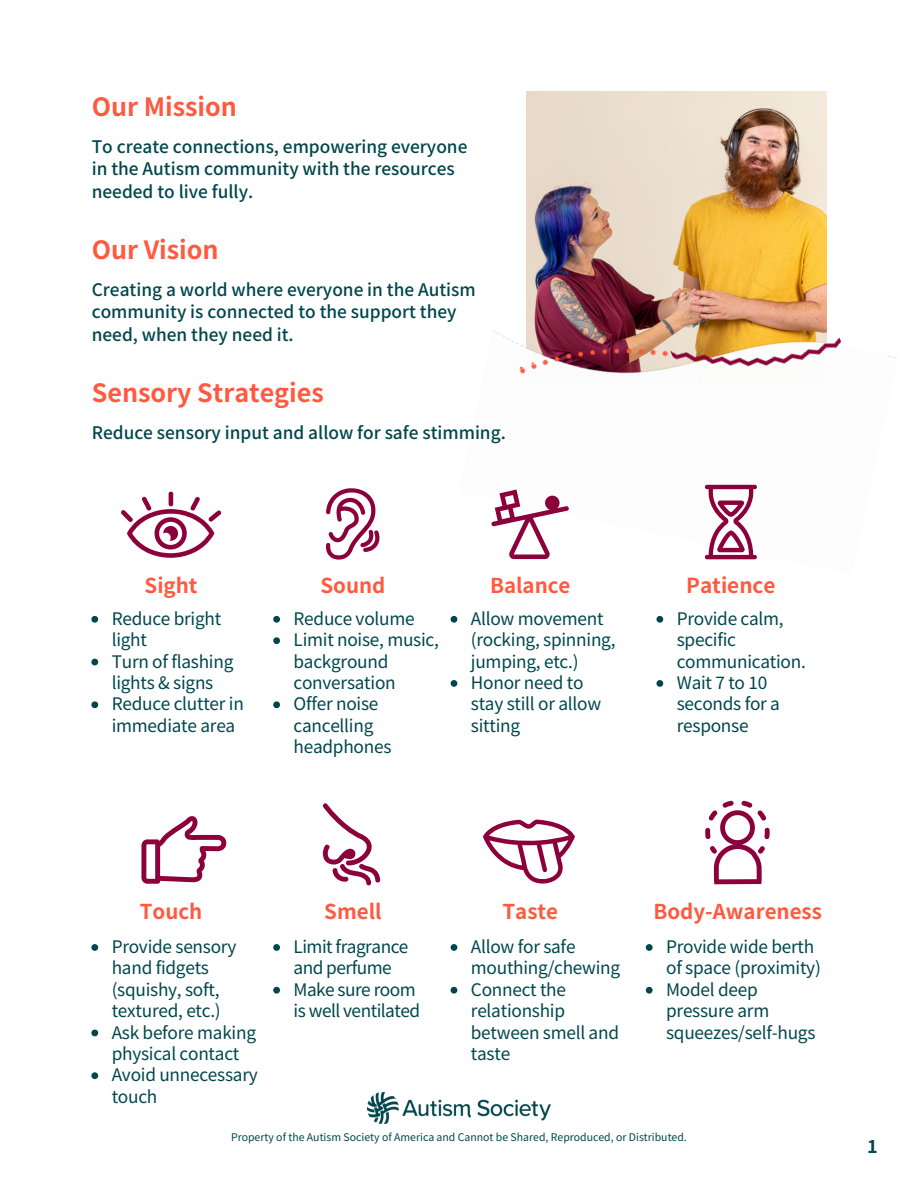
<style>
.page{position:relative;width:918px;height:1188px;background:#fff}
.page>*{position:absolute;margin:0;border:0;box-sizing:border-box;transform-origin:0 0}
.t1{font:700 25.05px "Noto Sans JP";color:#ff5a3f}
.t2{font:700 20.7px "Noto Sans JP";color:#ff5a3f}
.t3{font:700 20.55px "Noto Sans JP";color:#ff5a3f}
.t4{font:700 18px "Noto Sans JP";color:#00464d}
.t5{font:17.25px/21.3px "Noto Sans JP";letter-spacing:-.015em;color:#00464d}
.t6{font:500 17.25px/22.5px "Noto Sans JP";color:#00464d}
.t7{font:10.5px "Noto Sans JP";color:#00464d}
</style>
<div class="page">
<img style="left:526px;top:92px;width:301px;height:183px">
<img style="left:493px;top:275px;width:404px;height:285px">
<svg style="left:121px;top:492px;width:100px;height:66px"></svg>
<svg style="left:326px;top:488px;width:54px;height:72px"></svg>
<svg style="left:491px;top:490px;width:78px;height:69px"></svg>
<svg style="left:141px;top:816px;width:85px;height:68px"></svg>
<svg style="left:323px;top:803px;width:57px;height:82px"></svg>
<svg style="left:483px;top:819px;width:92px;height:65px"></svg>
<svg style="left:705px;top:801px;width:65px;height:83px"></svg>
<svg style="left:273px;top:616px;width:7px;height:7px"></svg>
<svg style="left:273px;top:637px;width:7px;height:7px"></svg>
<svg style="left:273px;top:701px;width:7px;height:7px"></svg>
<svg style="left:273px;top:944px;width:7px;height:7px"></svg>
<svg style="left:273px;top:987px;width:7px;height:7px"></svg>
<svg style="left:451px;top:616px;width:6px;height:7px"></svg>
<svg style="left:451px;top:680px;width:6px;height:7px"></svg>
<svg style="left:451px;top:944px;width:6px;height:7px"></svg>
<svg style="left:451px;top:987px;width:6px;height:7px"></svg>
<svg style="left:646px;top:944px;width:7px;height:7px"></svg>
<svg style="left:646px;top:987px;width:7px;height:7px"></svg>
<svg style="left:91px;top:616px;width:7px;height:7px"></svg>
<svg style="left:91px;top:659px;width:7px;height:6px"></svg>
<svg style="left:91px;top:701px;width:7px;height:7px"></svg>
<svg style="left:91px;top:944px;width:7px;height:7px"></svg>
<svg style="left:91px;top:1030px;width:7px;height:6px"></svg>
<svg style="left:91px;top:1072px;width:7px;height:7px"></svg>
<svg style="left:656px;top:616px;width:7px;height:7px"></svg>
<svg style="left:656px;top:680px;width:7px;height:7px"></svg>
<svg style="left:705px;top:485px;width:52px;height:74px"></svg>
<img style="left:514px;top:312px;width:185px;height:170px">
<img style="left:654px;top:250px;width:188px;height:158px">
<img style="left:367px;top:1092px;width:184px;height:32px">
<p class="t1" style="left:92px;top:87px;width:147px">Our Mission</p>
<p class="t6" style="left:92px;top:134px;width:377px">To create connections, empowering everyone in the Autism community with the resources needed to live fully.</p>
<p class="t1" style="left:92px;top:230px;width:128px">Our Vision</p>
<p class="t6" style="left:92px;top:277px;width:385px">Creating a world where everyone in the Autism community is connected to the support they need, when they need it.</p>
<p class="t1" style="left:92px;top:373px;width:234px">Sensory Strategies</p>
<p class="t6" style="left:92px;top:420px;width:416px">Reduce sensory input and allow for safe stimming.</p>
<p class="t3" style="left:145px;top:569px;width:54px">Sight</p>
<p class="t3" style="left:320px;top:569px;width:66px">Sound</p>
<p class="t3" style="left:490px;top:569px;width:82px">Balance</p>
<p class="t5" style="left:112px;top:607px;width:111px">Reduce bright light</p>
<p class="t5" style="left:112px;top:650px;width:123px">Turn of flashing lights &amp; signs</p>
<p class="t5" style="left:112px;top:692px;width:134px">Reduce clutter in immediate area</p>
<p class="t5" style="left:294px;top:607px;width:123px">Reduce volume</p>
<p class="t5" style="left:294px;top:628px;width:147px">Limit noise, music, background conversation</p>
<p class="t5" style="left:294px;top:692px;width:99px">Offer noise cancelling headphones</p>
<p class="t5" style="left:471px;top:607px;width:146px">Allow movement (rocking, spinning, jumping, etc.)</p>
<p class="t5" style="left:471px;top:671px;width:132px">Honor need to stay still or allow sitting</p>
<p class="t2" style="left:686px;top:569px;width:91px">Patience</p>
<p class="t5" style="left:677px;top:607px;width:131px">Provide calm, specific communication.</p>
<p class="t5" style="left:677px;top:671px;width:105px">Wait 7 to 10 seconds for a response</p>
<p class="t3" style="left:140px;top:895px;width:64px">Touch</p>
<p class="t3" style="left:324px;top:895px;width:59px">Smell</p>
<p class="t3" style="left:502px;top:895px;width:57px">Taste</p>
<p class="t3" style="left:654px;top:895px;width:170px">Body-Awareness</p>
<p class="t5" style="left:112px;top:935px;width:126px">Provide sensory hand fidgets (squishy, soft, textured, etc.)</p>
<p class="t5" style="left:112px;top:1020px;width:146px">Ask before making physical contact</p>
<p class="t5" style="left:112px;top:1063px;width:148px">Avoid unnecessary touch</p>
<p class="t5" style="left:294px;top:935px;width:116px">Limit fragrance and perfume</p>
<p class="t5" style="left:294px;top:978px;width:128px">Make sure room is well ventilated</p>
<p class="t5" style="left:471px;top:935px;width:151px">Allow for safe mouthing/chewing</p>
<p class="t5" style="left:471px;top:978px;width:150px">Connect the relationship between smell and taste</p>
<p class="t5" style="left:666px;top:935px;width:156px">Provide wide berth of space (proximity)</p>
<p class="t5" style="left:666px;top:978px;width:151px">Model deep pressure arm squeezes/self-hugs</p>
<p class="t7" style="left:231px;top:1129px;width:457px">Property of the Autism Society of America and Cannot be Shared, Reproduced, or Distributed.</p>
<p class="t4" style="left:867px;top:1133px;width:10px">1</p>
</div>
